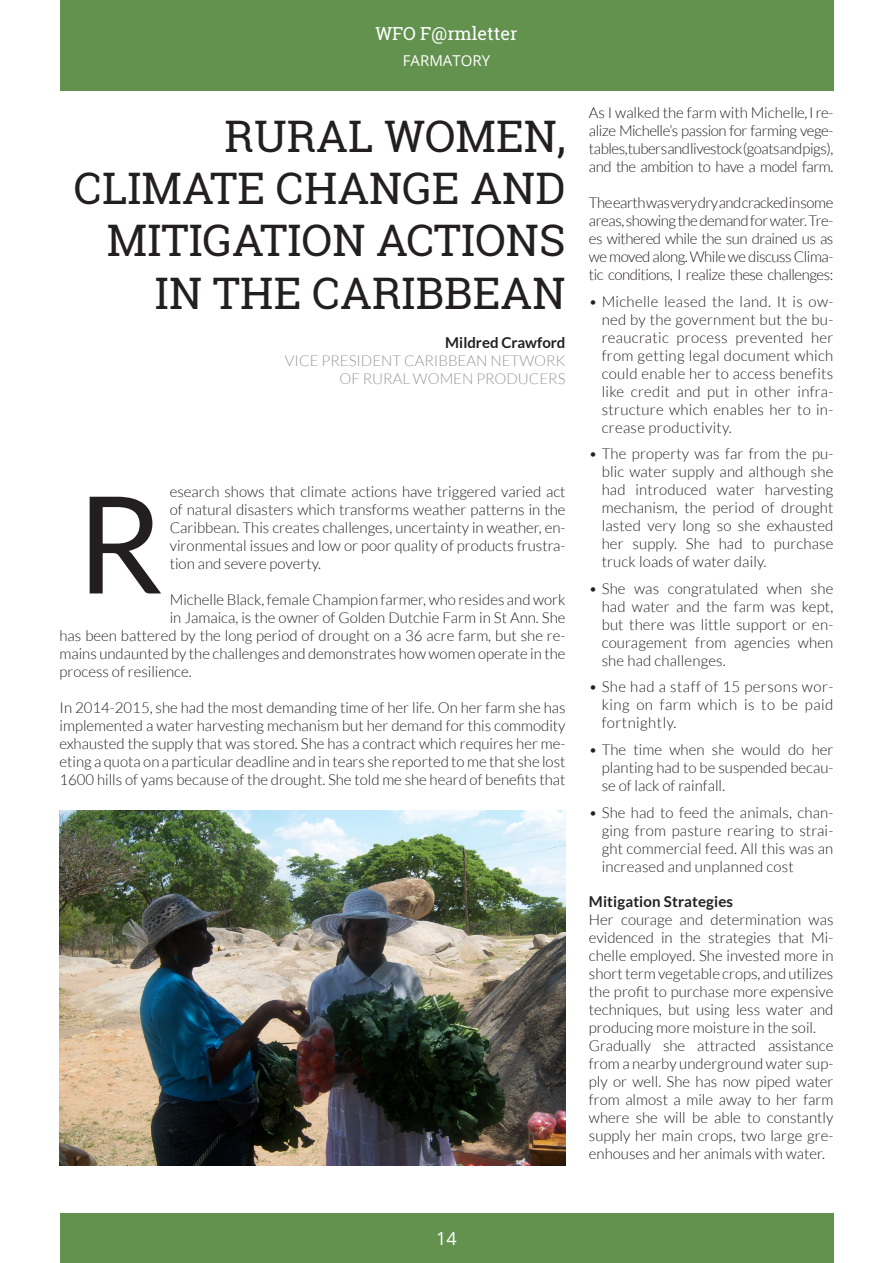
<style>
.page{position:relative;width:893px;height:1263px;background:#fff}
.page>*{position:absolute;margin:0;border:0;box-sizing:border-box;transform-origin:0 0}
.t1{font:135px "Lato";color:#231f20}
.t2{font:43.5px/52.2px "Roboto Slab";color:#231f20;text-align:right}
.t3{font:18px "Roboto Slab";color:#fff}
.t4{font:18px "Open Sans";color:#fff}
.t5{font:300 15px/18px "Lato";color:#231f20;text-align:justify}
.t6{font:300 15px/18px "Lato";color:#939698;text-align:right}
.t7{font:700 15px "Lato";letter-spacing:.01em;color:#231f20}
.t8{font:15px "Open Sans";color:#fff}
</style>
<div class="page">
<div style="left:60px;top:0;width:773px;height:90px;background:#62924e"></div>
<div style="left:60px;top:1213px;width:773px;height:50px;background:#62924e"></div>
<img style="left:60px;top:810px;width:506px;height:355px">
<p class="t3" style="left:375px;top:21px;width:144px">WFO F@rmletter</p>
<p class="t8" style="left:403px;top:51px;width:89px">FARMATORY</p>
<h2 class="t2" style="left:74px;top:110px;width:493px">RURAL WOMEN,<br>CLIMATE CHANGE AND<br>MITIGATION ACTIONS<br>IN THE CARIBBEAN</h2>
<p class="t7" style="left:445px;top:334px;width:122px">Mildred Crawford</p>
<p class="t6" style="left:285px;top:352px;width:282px">VICE PRESIDENT CARIBBEAN NETWORK<br>OF RURAL WOMEN PRODUCERS</p>
<p class="t5" style="left:170px;top:482px;width:397px">esearch shows that climate actions have triggered varied act of natural disasters which transforms weather patterns in the Caribbean. This creates challenges, uncertainty in weather, en&shy;vironmental issues and low or poor quality of products frustra&shy;tion and severe poverty.</p>
<p class="t5" style="left:170px;top:590px;width:397px">Michelle Black, female Champion farmer, who resides and work</p>
<p class="t5" style="left:170px;top:608px;width:397px">in Jamaica, is the owner of Golden Dutchie Farm in St Ann. She</p>
<p class="t5" style="left:60px;top:626px;width:507px">has been battered by the long period of drought on a 36 acre farm, but she re-</p>
<p class="t5" style="left:60px;top:644px;width:507px">mains undaunted by the challenges and demonstrates how women operate in the</p>
<p class="t5" style="left:60px;top:662px;width:134px">process of resilience.</p>
<p class="t5" style="left:60px;top:698px;width:507px">In 2014-2015, she had the most demanding time of her life. On her farm she has implemented a water harvesting mechanism but her demand for this commodity exhausted the supply that was stored. She has a contract which requires her me&shy;eting a quota on a particular deadline and in tears she reported to me that she lost 1600 hills of yams because of the drought. She told me she heard of benefits that</p>
<h1 class="t1" style="left:77px;top:469px;width:88px">R</h1>
<p class="t5" style="left:589px;top:104px;width:246px">As I walked the farm with Michelle, I re&shy;alize Michelle’s passion for farming vege&shy;tables, tubers and livestock (goats and pigs), and the ambition to have a model farm.</p>
<p class="t5" style="left:589px;top:194px;width:246px">The earth was very dry and cracked in some areas, showing the demand for water. Tre&shy;es withered while the sun drained us as we moved along. While we discuss Clima&shy;tic conditions, I realize these challenges:</p>
<p class="t5" style="left:602px;top:293px;width:233px;text-indent:-13px">• Michelle leased the land. It is ow&shy;ned by the government but the bu&shy;reaucratic process prevented her from getting legal document which could enable her to access benefits like credit and put in other infra&shy;structure which enables her to in&shy;crease productivity.</p>
<p class="t5" style="left:602px;top:445px;width:233px;text-indent:-13px">• The property was far from the pu&shy;blic water supply and although she had introduced water harvesting mechanism, the period of drought lasted very long so she exhausted her supply. She had to purchase truck loads of water daily.</p>
<p class="t5" style="left:602px;top:580px;width:233px;text-indent:-13px">• She was congratulated when she had water and the farm was kept, but there was little support or en&shy;couragement from agencies when she had challenges.</p>
<p class="t5" style="left:602px;top:678px;width:233px;text-indent:-13px">• She had a staff of 15 persons wor&shy;king on farm which is to be paid fortnightly.</p>
<p class="t5" style="left:602px;top:741px;width:233px;text-indent:-13px">• The time when she would do her planting had to be suspended becau&shy;se of lack of rainfall.</p>
<p class="t5" style="left:602px;top:803px;width:233px;text-indent:-13px">• She had to feed the animals, chan&shy;ging from pasture rearing to strai&shy;ght commercial feed. All this was an increased and unplanned cost</p>
<p class="t7" style="left:589px;top:892px;width:146px">Mitigation Strategies</p>
<p class="t5" style="left:589px;top:910px;width:246px;text-align:left">Her courage and determination was evidenced in the strategies that Mi&shy;chelle employed. She invested more in short term vegetable crops, and utilizes the profit to purchase more expensive techniques, but using less water and producing more moisture in the soil.<br>Gradually she attracted assistance from a nearby underground water sup&shy;ply or well. She has now piped water from almost a mile away to her farm where she will be able to constantly supply her main crops, two large gre&shy;enhouses and her animals with water.</p>
<p class="t4" style="left:436px;top:1226px;width:22px">14</p>
</div>
